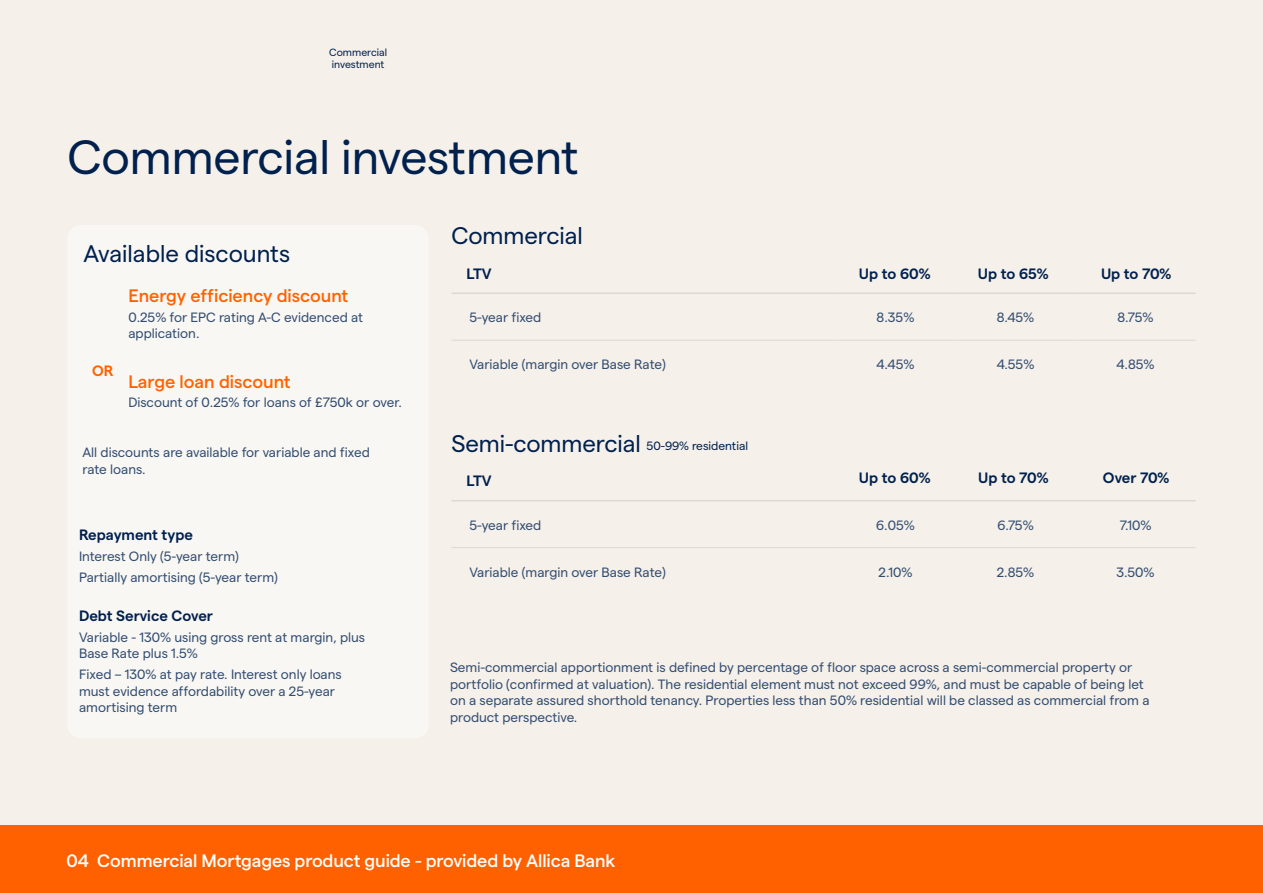
<style>
.page{position:relative;width:1263px;height:893px;background:#f5f0e9}
.page>*{position:absolute;margin:0;border:0;box-sizing:border-box;transform-origin:0 0}
.t1{font:48px "Matter";letter-spacing:-.005em;color:#00204e}
.t2{font:24px "Matter";letter-spacing:-.005em;color:#00204e}
.t3{font:500 18px "Matter";letter-spacing:-.005em;color:#fff}
.t4{font:500 18px "Matter";color:#ff6100}
.t5{font:600 15px "Matter";color:#00204e}
.t6{font:600 15px "Matter";color:#ff6100}
.t7{font:13.5px/16.5px "Matter";color:#334d71}
.t8{font:12px "Matter";color:#00204e}
.t9{font:10.5px/12.6px "Matter";color:#00204e}
</style>
<div class="page">
<div style="left:0;top:825px;width:1263px;height:68px;background:#ff6100"></div>
<div style="left:68px;top:225px;width:360px;height:513px;background:#f9f7f3;border-radius:14px"></div>
<hr style="left:451px;top:293px;width:384px;height:1px;background:#ddd8d2">
<hr style="left:835px;top:293px;width:120px;height:1px;background:#ddd8d2">
<hr style="left:955px;top:293px;width:120px;height:1px;background:#ddd8d2">
<hr style="left:1075px;top:293px;width:120px;height:1px;background:#ddd8d2">
<hr style="left:451px;top:340px;width:384px;height:1px;background:#ddd8d2">
<hr style="left:835px;top:340px;width:120px;height:1px;background:#ddd8d2">
<hr style="left:955px;top:340px;width:120px;height:1px;background:#ddd8d2">
<hr style="left:1075px;top:340px;width:120px;height:1px;background:#ddd8d2">
<hr style="left:451px;top:500px;width:384px;height:1px;background:#ddd8d2">
<hr style="left:835px;top:500px;width:120px;height:1px;background:#ddd8d2">
<hr style="left:955px;top:500px;width:120px;height:1px;background:#ddd8d2">
<hr style="left:1075px;top:500px;width:120px;height:1px;background:#ddd8d2">
<hr style="left:451px;top:547px;width:384px;height:1px;background:#ddd8d2">
<hr style="left:835px;top:547px;width:120px;height:1px;background:#ddd8d2">
<hr style="left:955px;top:547px;width:120px;height:1px;background:#ddd8d2">
<hr style="left:1075px;top:547px;width:120px;height:1px;background:#ddd8d2">
<p class="t9" style="left:329px;top:45px;width:59px">Commercial investment</p>
<h1 class="t1" style="left:68px;top:122px;width:513px">Commercial investment</h1>
<h2 class="t2" style="left:83px;top:236px;width:208px">Available discounts</h2>
<h3 class="t4" style="left:128px;top:283px;width:222px">Energy efficiency discount</h3>
<p class="t7" style="left:128px;top:308px;width:236px">0.25% for EPC rating A-C evidenced at application.</p>
<h3 class="t4" style="left:128px;top:368px;width:164px">Large loan discount</h3>
<p class="t7" style="left:128px;top:393px;width:275px">Discount of 0.25% for loans of £750k or over.</p>
<p class="t6" style="left:92px;top:360px;width:23px">OR</p>
<p class="t7" style="left:82px;top:443px;width:289px">All discounts are available for variable and fixed rate loans.</p>
<h2 class="t2" style="left:451px;top:218px;width:133px">Commercial</h2>
<p class="t5" style="left:466px;top:263px;width:27px">LTV</p>
<p class="t5" style="left:859px;top:262px;width:73px">Up to 60%</p>
<p class="t5" style="left:978px;top:262px;width:72px">Up to 65%</p>
<p class="t5" style="left:1101px;top:262px;width:72px">Up to 70%</p>
<p class="t7" style="left:469px;top:308px;width:73px">5-year fixed</p>
<p class="t7" style="left:877px;top:308px;width:39px">8.35%</p>
<p class="t7" style="left:997px;top:308px;width:39px">8.45%</p>
<p class="t7" style="left:1117px;top:308px;width:38px">8.75%</p>
<p class="t7" style="left:469px;top:355px;width:198px">Variable (margin over Base Rate)</p>
<p class="t7" style="left:876px;top:355px;width:39px">4.45%</p>
<p class="t7" style="left:997px;top:355px;width:39px">4.55%</p>
<p class="t7" style="left:1116px;top:355px;width:39px">4.85%</p>
<h2 class="t2" style="left:451px;top:426px;width:191px">Semi-commercial</h2>
<p class="t5" style="left:466px;top:470px;width:27px">LTV</p>
<p class="t8" style="left:646px;top:437px;width:103px">50-99% residential</p>
<p class="t5" style="left:859px;top:467px;width:73px">Up to 60%</p>
<p class="t5" style="left:978px;top:467px;width:72px">Up to 70%</p>
<p class="t5" style="left:1103px;top:467px;width:68px">Over 70%</p>
<p class="t7" style="left:469px;top:516px;width:73px">5-year fixed</p>
<p class="t7" style="left:876px;top:516px;width:40px">6.05%</p>
<p class="t7" style="left:997px;top:516px;width:38px">6.75%</p>
<p class="t7" style="left:1120px;top:516px;width:33px">7.10%</p>
<p class="t7" style="left:469px;top:562px;width:198px">Variable (margin over Base Rate)</p>
<p class="t7" style="left:879px;top:562px;width:35px">2.10%</p>
<p class="t7" style="left:997px;top:562px;width:39px">2.85%</p>
<p class="t7" style="left:1116px;top:562px;width:39px">3.50%</p>
<p class="t5" style="left:79px;top:523px;width:115px">Repayment type</p>
<p class="t7" style="left:79px;top:544px;width:200px;line-height:21px">Interest Only (5-year term)<br>Partially amortising (5-year term)</p>
<p class="t5" style="left:79px;top:604px;width:135px">Debt Service Cover</p>
<p class="t7" style="left:79px;top:627px;width:288px">Variable - 130% using gross rent at margin, plus<br>Base Rate plus 1.5%</p>
<p class="t7" style="left:79px;top:665px;width:264px">Fixed – 130% at pay rate. Interest only loans must evidence affordability over a 25-year amortising term</p>
<p class="t7" style="left:450px;top:658px;width:701px">Semi-commercial apportionment is defined by percentage of floor space across a semi-commercial property or portfolio (confirmed at valuation). The residential element must not exceed 99%, and must be capable of being let on a separate assured shorthold tenancy. Properties less than 50% residential will be classed as commercial from a product perspective.</p>
<h3 class="t3" style="left:66px;top:847px;width:550px">04 Commercial Mortgages product guide - provided by Allica Bank</h3>
</div>
